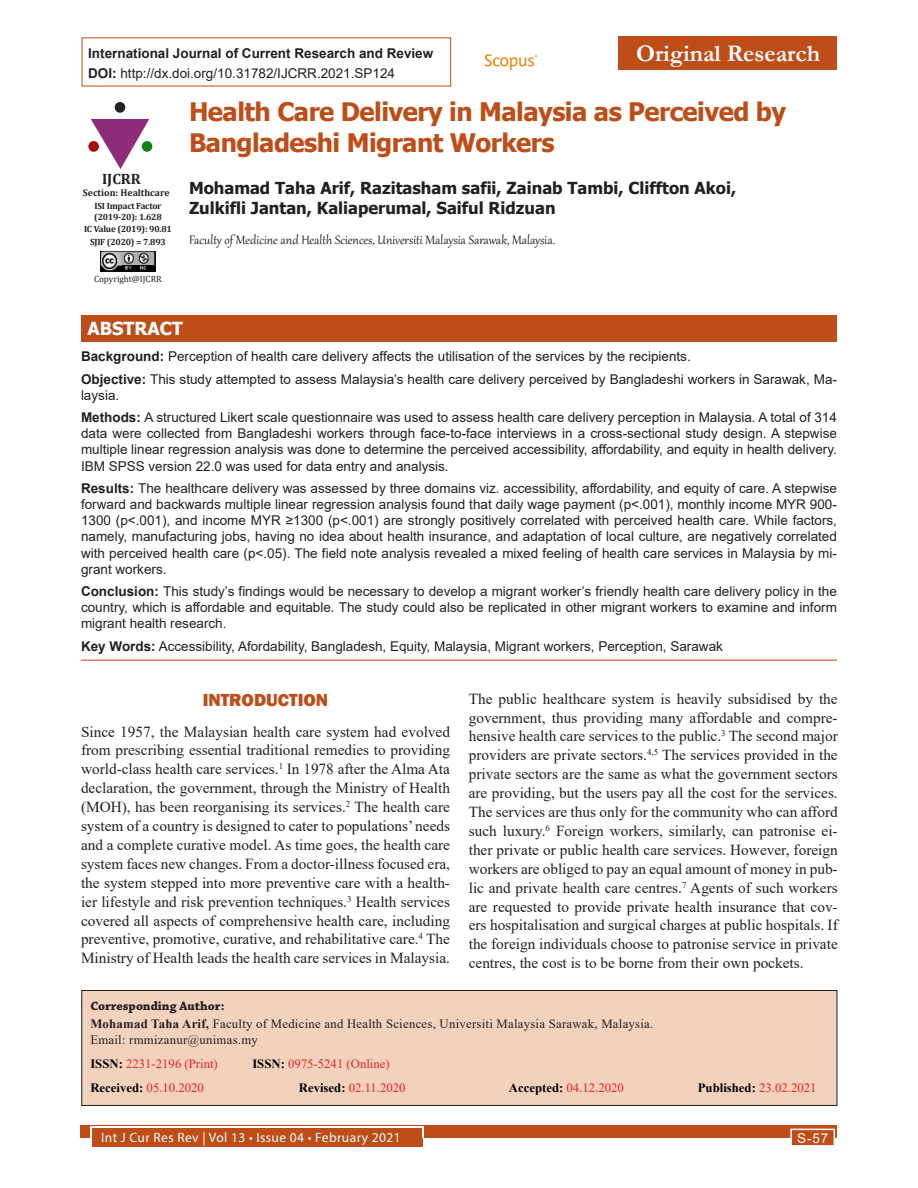
<style>
.page{position:relative;width:918px;height:1188px;background:#fff}
.page>*{position:absolute;margin:0;border:0;box-sizing:border-box;transform-origin:0 0}
.t1{font:700 25.5px/30.6px "Tahoma";letter-spacing:-.02em;color:#be4d18}
.t2{font:700 24px "Garamond";color:#fff}
.t3{font:800 18px "Franklin Gothic";color:#be4d18}
.t4{font:700 18px "Tahoma";color:#fff}
.t5{font:700 16.5px/19.8px "Tahoma";color:#231f20}
.t6{font:15.3px/18.9px "Times New Roman";color:#231f20;text-align:justify}
.t7{font:15px "Gabriola";color:#231f20}
.t8{font:700 15px "Cambria";color:#231f20}
.t9{font:13.5px/16.2px "Arial";color:#231f20;text-align:justify}
.t10{font:700 13.5px "Arial";color:#231f20}
.t11{font:13.5px "Myriad Pro";letter-spacing:.03em;color:#fff}
.t12{font:13.5px "Arial";color:#fff}
.t13{font:12.75px/15.3px "Times New Roman";letter-spacing:.02em;color:#231f20}
.t14{font:12.75px "Times New Roman";color:#ee1d23}
.t15{font:12.75px "Times New Roman";color:#ee2123}
.t16{font:700 12.75px "Chaparral Pro";color:#231f20}
.t17{font:700 12.75px "Times New Roman";color:#000}
.t18{font:700 9.75px "Cambria";color:#231f20}
.t19{font:700 9px/10.8px "Cambria";letter-spacing:-.02em;color:#231f20}
.t20{font:9px "Cambria";color:#231f20}
.s1{font-weight:700}
.s2{font-weight:700;color:#000}
.s3{font-weight:400;color:#ee1d23}
</style>
<div class="page">
<div style="left:81px;top:1125px;width:756px;height:13px;background:#be4d18"></div>
<div style="left:92px;top:1128px;width:330px;height:19px;background:#be4d18"></div>
<hr style="left:90px;top:1127px;width:333px;height:1px;background:#fff">
<svg style="left:90px;top:1128px;width:2px;height:10px"></svg>
<svg style="left:422px;top:1127px;width:2px;height:11px"></svg>
<div style="left:790px;top:1129px;width:45px;height:17px;background:#be4d18;border:2px solid #fff"></div>
<div style="left:618px;top:36px;width:219px;height:34px;background:#be4d18"></div>
<img style="left:485px;top:54px;width:53px;height:16px">
<div style="left:81px;top:990px;width:756px;height:116px;background:#f2d2bd;border:1px solid #231f20"></div>
<svg style="left:91px;top:119px;width:58px;height:50px"></svg>
<div style="left:142px;top:141px;width:10px;height:11px;background:#128117;border-radius:50%"></div>
<div style="left:115px;top:102px;width:10px;height:11px;background:#232323;border-radius:50%"></div>
<div style="left:88px;top:141px;width:11px;height:11px;background:#ac0b0b;border-radius:50%"></div>
<img style="left:101px;top:252px;width:54px;height:19px">
<img style="left:123px;top:265px;width:31px;height:5px">
<hr style="left:81px;top:660px;width:756px;height:1px;background:#cd542a">
<div style="left:81px;top:315px;width:756px;height:27px;background:#be4d18"></div>
<p class="t10" style="left:88px;top:43px;width:347px">International Journal of Current Research and Review</p>
<h2 class="t2" style="left:636px;top:37px;width:186px">Original Research</h2>
<p class="t9" style="left:88px;top:65px;width:308px"><span class="s1">DOI:</span> http://dx.doi.org/10.31782/IJCRR.2021.SP124</p>
<h1 class="t1" style="left:189px;top:98px;width:599px">Health Care Delivery in Malaysia as Perceived by<br>Bangladeshi Migrant Workers</h1>
<p class="t5" style="left:189px;top:179px;width:549px">Mohamad Taha Arif, Razitasham safii, Zainab Tambi, Cliffton Akoi,<br>Zulkifli Jantan, Kaliaperumal, Saiful Ridzuan</p>
<p class="t7" style="left:189px;top:230px;width:368px">Faculty of Medicine and Health Sciences, Universiti Malaysia Sarawak, Malaysia.</p>
<p class="t8" style="left:102px;top:168px;width:40px">IJCRR</p>
<p class="t18" style="left:83px;top:186px;width:88px">Section: Healthcare</p>
<p class="t19" style="left:94px;top:200px;width:69px">ISI Impact Factor (2019-20): 1.628</p>
<p class="t19" style="left:84px;top:223px;width:89px;line-height:12.3px;text-align:center">IC Value (2019): 90.81<br>SJIF (2020) = 7.893</p>
<p class="t20" style="left:94px;top:273px;width:69px">Copyright@IJCRR</p>
<h3 class="t4" style="left:87px;top:316px;width:97px">ABSTRACT</h3>
<p class="t9" style="left:81px;top:345px;width:757px;line-height:22.2px"><span class="s1">Background:</span> Perception of health care delivery affects the utilisation of the services by the recipients.<br><span class="s1">Objective:</span> This study attempted to assess Malaysia’s health care delivery perceived by Bangladeshi workers in Sarawak, Ma-</p>
<p class="t9" style="left:81px;top:384px;width:758px;line-height:22.2px">laysia.<br><span class="s1">Methods:</span> A structured Likert scale questionnaire was used to assess health care delivery perception in Malaysia. A total of 314</p>
<p class="t9" style="left:81px;top:425px;width:757px">data were collected from Bangladeshi workers through face-to-face interviews in a cross-sectional study design. A stepwise multiple linear regression analysis was done to determine the perceived accessibility, affordability, and equity in health delivery.<br>IBM SPSS version 22.0 was used for data entry and analysis.</p>
<p class="t9" style="left:81px;top:480px;width:758px"><span class="s1">Results:</span> The healthcare delivery was assessed by three domains viz. accessibility, affordability, and equity of care. A stepwise forward and backwards multiple linear regression analysis found that daily wage payment (p&lt;.001), monthly income MYR 900- 1300 (p&lt;.001), and income MYR ≥1300 (p&lt;.001) are strongly positively correlated with perceived health care. While factors, namely, manufacturing jobs, having no idea about health insurance, and adaptation of local culture, are negatively correlated with perceived health care (p&lt;.05). The field note analysis revealed a mixed feeling of health care services in Malaysia by mi&shy;grant workers.</p>
<p class="t9" style="left:81px;top:583px;width:757px"><span class="s1">Conclusion:</span> This study’s findings would be necessary to develop a migrant worker’s friendly health care delivery policy in the country, which is affordable and equitable. The study could also be replicated in other migrant workers to examine and inform migrant health research.</p>
<p class="t9" style="left:81px;top:638px;width:643px"><span class="s1">Key Words:</span> Accessibility, Afordability, Bangladesh, Equity, Malaysia, Migrant workers, Perception, Sarawak</p>
<h3 class="t3" style="left:203px;top:688px;width:127px">INTRODUCTION</h3>
<p class="t6" style="left:81px;top:721px;width:371px">Since 1957, the Malaysian health care system had evolved from prescribing essential traditional remedies to providing world-class health care services.<sup>1</sup> In 1978 after the Alma Ata declaration, the government, through the Ministry of Health (MOH), has been reorganising its services.<sup>2</sup> The health care system of a country is designed to cater to populations’ needs and a complete curative model. As time goes, the health care system faces new changes. From a doctor-illness focused era, the system stepped into more preventive care with a health&shy;ier lifestyle and risk prevention techniques.<sup>3</sup> Health services covered all aspects of comprehensive health care, including preventive, promotive, curative, and rehabilitative care.<sup>4</sup> The Ministry of Health leads the health care services in Malaysia.</p>
<p class="t6" style="left:469px;top:689px;width:371px">The public healthcare system is heavily subsidised by the government, thus providing many affordable and compre&shy;hensive health care services to the public.<sup>3</sup> The second major providers are private sectors.<sup>4,5</sup> The services provided in the private sectors are the same as what the government sectors are providing, but the users pay all the cost for the services.<br>The services are thus only for the community who can afford such luxury.<sup>6</sup> Foreign workers, similarly, can patronise ei&shy;ther private or public health care services. However, foreign workers are obliged to pay an equal amount of money in pub&shy;lic and private health care centres.<sup>7</sup> Agents of such workers are requested to provide private health insurance that cov&shy;ers hospitalisation and surgical charges at public hospitals. If the foreign individuals choose to patronise service in private centres, the cost is to be borne from their own pockets.</p>
<p class="t16" style="left:90px;top:998px;width:136px">Corresponding Author:</p>
<p class="t13" style="left:90px;top:1016px;width:565px"><span class="s1">Mohamad Taha Arif,</span> Faculty of Medicine and Health Sciences, Universiti Malaysia Sarawak, Malaysia.<br>Email: rmmizanur@unimas.my</p>
<p class="t15" style="left:90px;top:1055px;width:129px"><span class="s2">ISSN:</span> 2231-2196 (Print)</p>
<p class="t15" style="left:252px;top:1055px;width:139px"><span class="s2">ISSN:</span> 0975-5241 (Online)</p>
<p class="t14" style="left:90px;top:1079px;width:115px"><span class="s2">Received:</span> 05.10.2020</p>
<p class="t14" style="left:299px;top:1079px;width:108px"><span class="s2">Revised:</span> 02.11.2020</p>
<p class="t14" style="left:509px;top:1079px;width:117px"><span class="s2">Accepted:</span> 04.12.2020</p>
<p class="t17" style="left:698px;top:1079px;width:120px">Published: <span class="s3">23.02.2021</span></p>
<p class="t11" style="left:101px;top:1129px;width:301px">Int J Cur Res Rev | Vol 13 • Issue 04 • February 2021</p>
<p class="t12" style="left:797px;top:1129px;width:32px">S-57</p>
</div>
